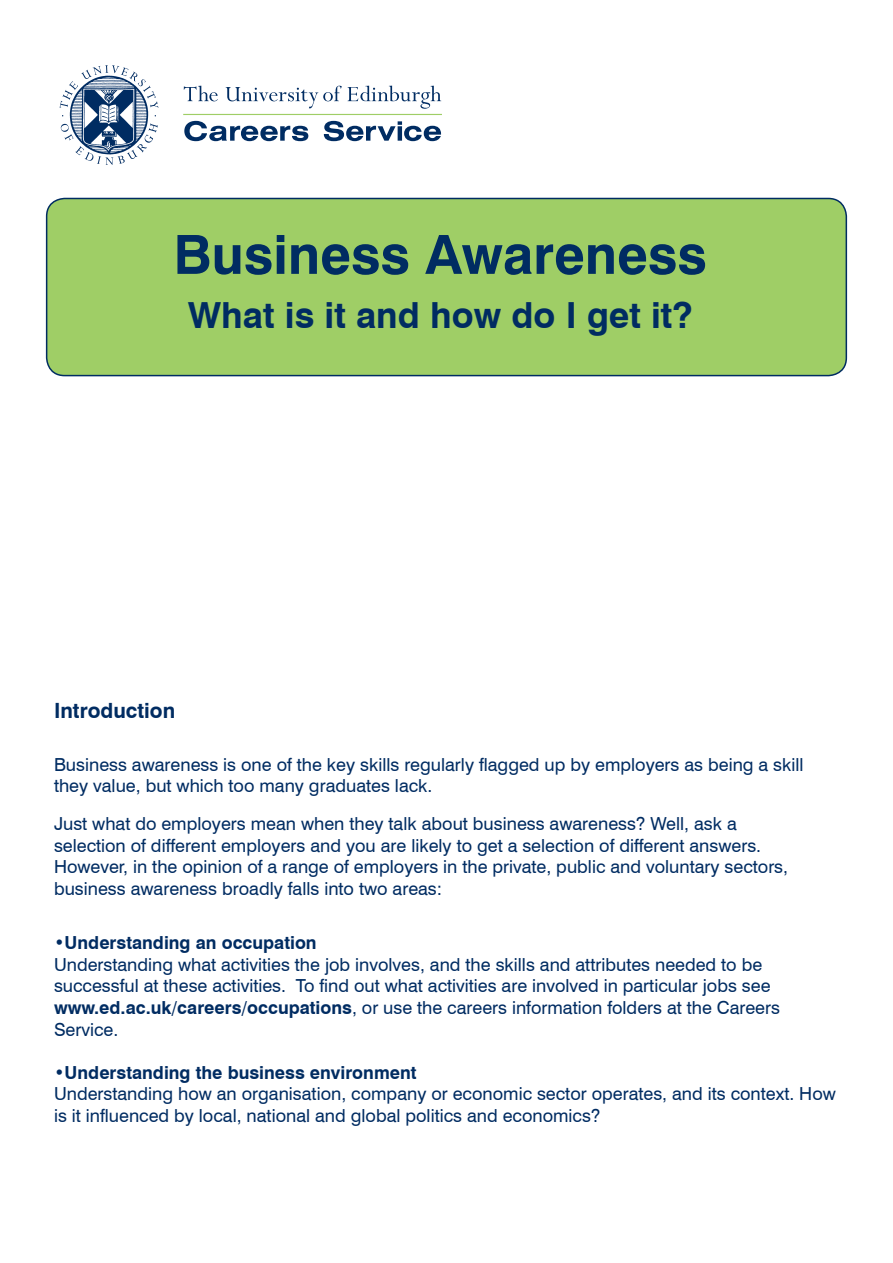
<style>
.page{position:relative;width:893px;height:1263px;background:#fff}
.page>*{position:absolute;margin:0;border:0;box-sizing:border-box;transform-origin:0 0}
.t1{font:700 54px "Swiss 721 BT";color:#002c62}
.t2{font:700 36px "Swiss 721 BT";color:#002c62}
.t3{font:700 21px "Swiss 721 BT";color:#002c62}
.t4{font:18px/21.6px "Swiss 721 BT";color:#002c62}
.t5{font:700 18px "Swiss 721 BT";color:#002c62}
.s1{font-weight:400}
.s2{font-weight:700}
</style>
<div class="page">
<div style="left:47px;top:198px;width:799px;height:178px;background:#9fce66;border-radius:18px"></div>
<div style="left:46px;top:198px;width:801px;height:178px;border:2px solid #002c62;border-radius:18px"></div>
<img style="left:60px;top:65px;width:98px;height:99px">
<hr style="left:183px;top:114px;width:259px;height:1px;background:#9fce66">
<svg style="left:184px;top:86px;width:34px;height:15px"></svg>
<svg style="left:226px;top:86px;width:116px;height:22px"></svg>
<svg style="left:348px;top:86px;width:93px;height:23px"></svg>
<svg style="left:184px;top:121px;width:124px;height:20px"></svg>
<svg style="left:324px;top:121px;width:117px;height:20px"></svg>
<p class="t1" style="left:173px;top:222px;width:535px">Business Awareness</p>
<p class="t2" style="left:188px;top:293px;width:506px">What is it and how do I get it?</p>
<p class="t3" style="left:54px;top:697px;width:123px">Introduction</p>
<p class="t4" style="left:54px;top:753px;width:751px">Business awareness is one of the key skills regularly flagged up by employers as being a skill they value, but which too many graduates lack.</p>
<p class="t4" style="left:54px;top:813px;width:684px">Just what do employers mean when they talk about business awareness? Well, ask a</p>
<p class="t4" style="left:54px;top:834px;width:709px">selection of different employers and you are likely to get a selection of different answers.</p>
<p class="t4" style="left:54px;top:856px;width:736px">However, in the opinion of a range of employers in the private, public and voluntary sectors,</p>
<p class="t4" style="left:54px;top:878px;width:390px">business awareness broadly falls into two areas:</p>
<p class="t5" style="left:54px;top:932px;width:264px"><span class="s1">•</span>Understanding an occupation</p>
<p class="t4" style="left:54px;top:953px;width:710px">Understanding what activities the job involves, and the skills and attributes needed to be</p>
<p class="t4" style="left:54px;top:975px;width:718px">successful at these activities. To find out what activities are involved in particular jobs see</p>
<p class="t4" style="left:54px;top:997px;width:727px"><span class="s2">www.ed.ac.uk/careers/occupations</span>, or use the careers information folders at the Careers</p>
<p class="t4" style="left:54px;top:1018px;width:66px">Service.</p>
<p class="t5" style="left:54px;top:1061px;width:364px"><span class="s1">•</span>Understanding the business environment</p>
<p class="t4" style="left:54px;top:1083px;width:783px">Understanding how an organisation, company or economic sector operates, and its context. How is it influenced by local, national and global politics and economics?</p>
</div>
